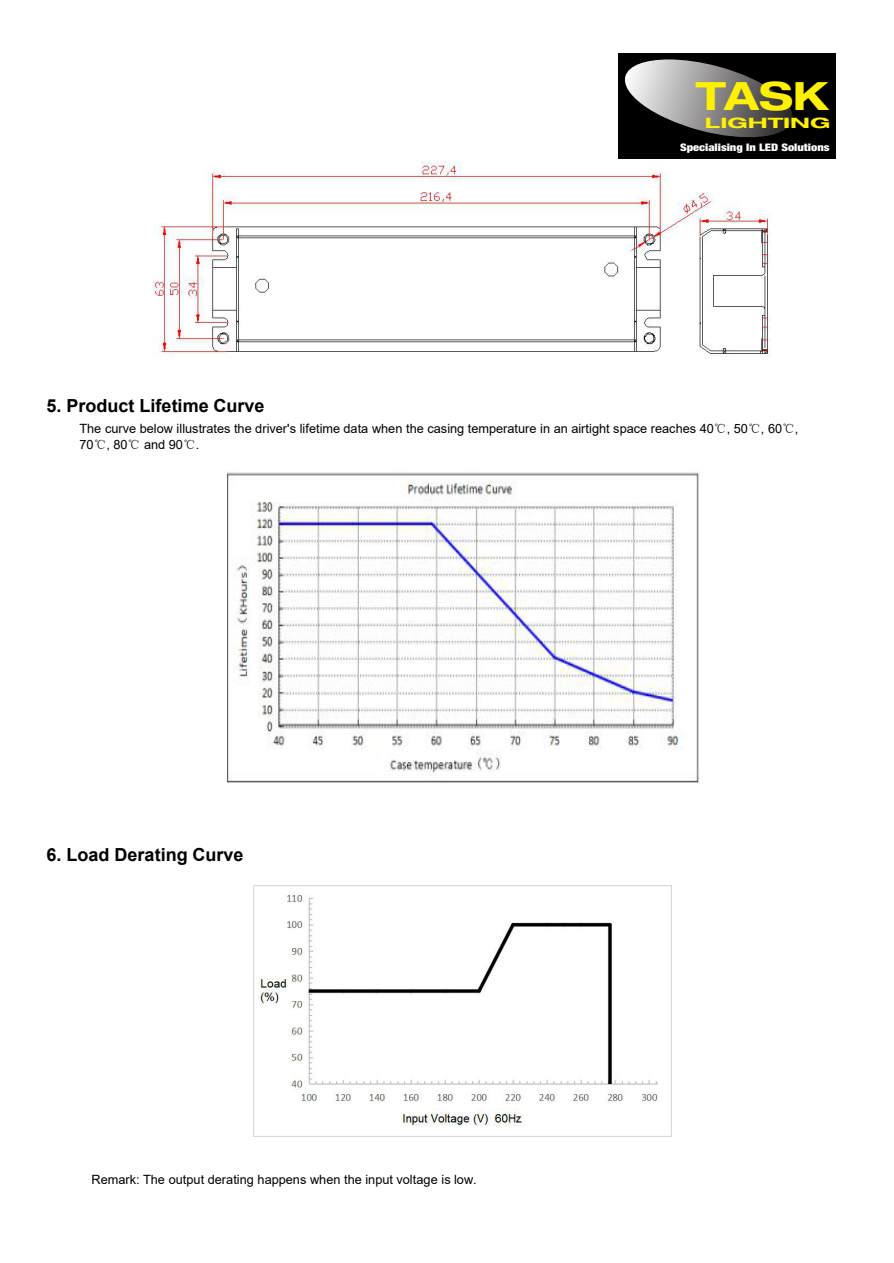
<style>
.page{position:relative;width:894px;height:1263px;background:#fff}
.page>*{position:absolute;margin:0;border:0;box-sizing:border-box;transform-origin:0 0}
.t1{font:700 expanded 39px "Helvetica Neue LT Std";color:#fff100;scale:1.06 1}
.t2{font:700 18px "Arial";color:#000}
.t3{font:700 expanded 14.25px "Helvetica Neue LT Std";color:#fff100;scale:1.5 1}
.t4{font:12.75px/16.5px "Arial";letter-spacing:-.005em;color:#000}
.t5{font:900 condensed 10.35px "Helvetica Neue LT Std";color:#fff;scale:1.19 1}
.s1{font-family:"Sim Sun"}
</style>
<div class="page">
<img style="left:153px;top:161px;width:618px;height:197px">
<img style="left:226px;top:470px;width:473px;height:313px">
<img style="left:253px;top:886px;width:418px;height:250px">
<div style="left:617px;top:53px;width:218px;height:106px;background:#000"></div>
<svg style="left:624px;top:59px;width:169px;height:79px"></svg>
<p class="t1" style="left:695px;top:72px;width:127px">TASK</p>
<p class="t3" style="left:704px;top:114px;width:85px">LIGHTING</p>
<p class="t5" style="left:679px;top:141px;width:127px">Specialising In LED Solutions</p>
<p class="t2" style="left:46px;top:393px;width:219px">5. Product Lifetime Curve</p>
<p class="t4" style="left:79px;top:420px;width:720px">The curve below illustrates the driver's lifetime data when the casing temperature in an airtight space reaches 40<span class="s1">℃</span>, 50<span class="s1">℃</span>, 60<span class="s1">℃</span>,<br>70<span class="s1">℃</span>, 80<span class="s1">℃</span> and 90<span class="s1">℃</span>.</p>
<p class="t2" style="left:46px;top:842px;width:198px">6. Load Derating Curve</p>
<p class="t4" style="left:91px;top:1171px;width:386px">Remark: The output derating happens when the input voltage is low.</p>
</div>
